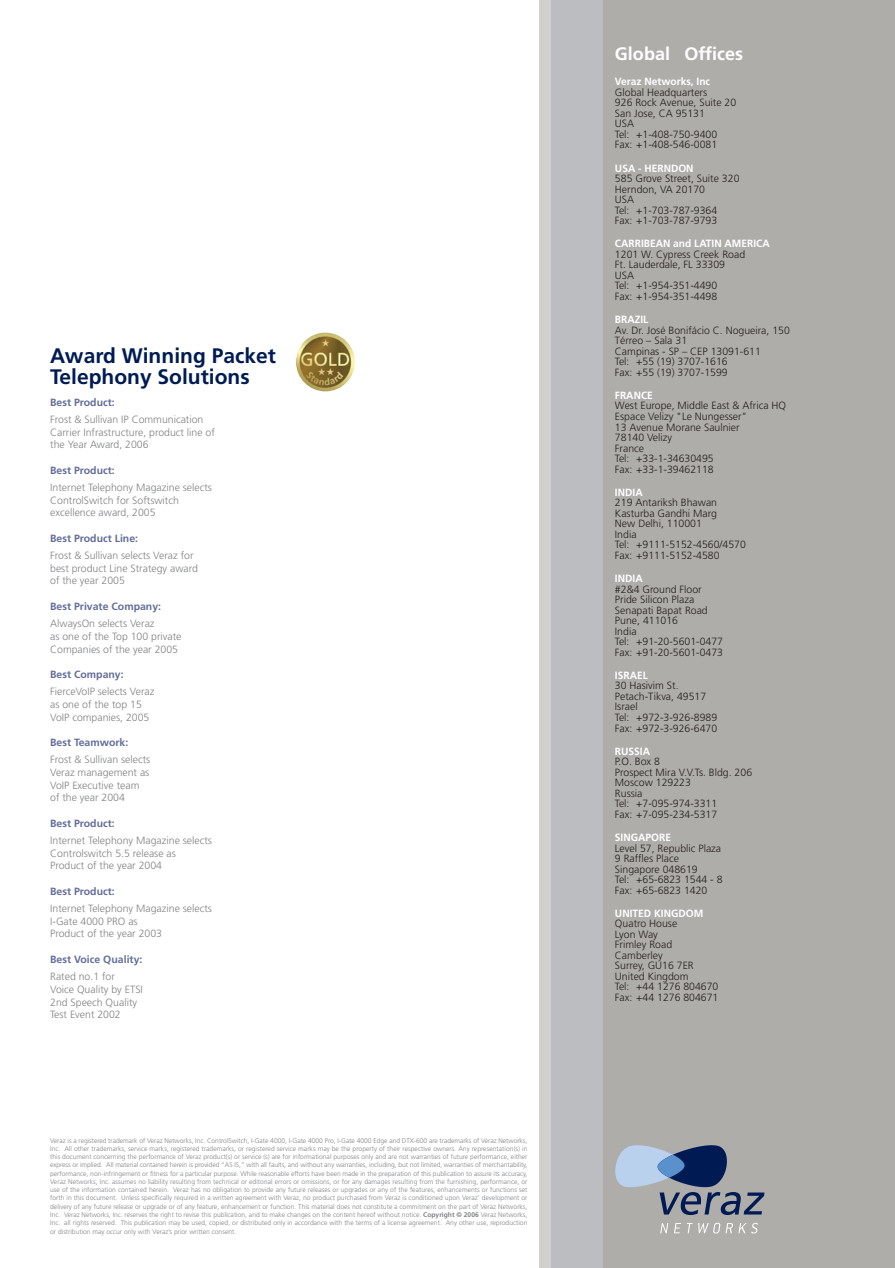
<style>
.page{position:relative;width:895px;height:1268px;background:#fff}
.page>*{position:absolute;margin:0;border:0;box-sizing:border-box;transform-origin:0 0}
.t1{font:700 21px/20.7px "Frutiger";color:#001b54}
.t2{font:700 18px "Frutiger";color:#fff}
.t3{font:300 10.5px/10.5px "Frutiger";color:#231f20}
.t4{font:300 10.5px/12.8px "Frutiger";color:#808285}
.t5{font:700 10.5px "Frutiger";color:#636d98}
.t6{font:700 10.5px "Frutiger";color:#fff}
.t7{font:300 6.75px/8.2px "Frutiger";color:#808285;text-align:justify}
.s1{font-weight:700}
</style>
<div class="page">
<div style="left:551px;top:0;width:344px;height:1267px;background:#afada9"></div>
<svg style="left:660px;top:1223px;width:8px;height:9px"></svg>
<svg style="left:674px;top:1223px;width:7px;height:9px"></svg>
<svg style="left:687px;top:1223px;width:5px;height:9px"></svg>
<svg style="left:698px;top:1222px;width:60px;height:11px"></svg>
<svg style="left:615px;top:1145px;width:149px;height:69px"></svg>
<img style="left:296px;top:332px;width:59px;height:59px;border-radius:50%">
<div style="left:551px;top:0;width:51px;height:1267px;background:#bbbdc0"></div>
<div style="left:539px;top:0;width:12px;height:1267px;background:#d2d0cd"></div>
<h1 class="t1" style="left:50px;top:347px;width:227px">Award Winning Packet<br>Telephony Solutions</h1>
<h3 class="t5" style="left:50px;top:398px;width:66px">Best Product:</h3>
<h3 class="t4" style="left:50px;top:413px;width:166px">Frost &amp; Sullivan IP Communication<br>Carrier Infrastructure, product line of the Year Award, 2006</h3>
<h3 class="t5" style="left:50px;top:466px;width:66px">Best Product:</h3>
<h3 class="t4" style="left:50px;top:481px;width:163px">Internet Telephony Magazine selects<br>ControlSwitch for Softswitch excellence award, 2005</h3>
<h3 class="t5" style="left:50px;top:534px;width:89px">Best Product Line:</h3>
<h3 class="t4" style="left:50px;top:549px;width:149px">Frost &amp; Sullivan selects Veraz for best product Line Strategy award of the year 2005</h3>
<h3 class="t5" style="left:50px;top:602px;width:112px">Best Private Company:</h3>
<h3 class="t4" style="left:50px;top:617px;width:133px">AlwaysOn selects Veraz<br>as one of the Top 100 private<br>Companies of the year 2005</h3>
<h3 class="t5" style="left:50px;top:670px;width:75px">Best Company:</h3>
<h3 class="t4" style="left:50px;top:685px;width:106px">FierceVoIP selects Veraz as one of the top 15<br>VoIP companies, 2005</h3>
<h3 class="t5" style="left:50px;top:738px;width:80px">Best Teamwork:</h3>
<h3 class="t4" style="left:50px;top:753px;width:102px">Frost &amp; Sullivan selects<br>Veraz management as<br>VoIP Executive team of the year 2004</h3>
<h3 class="t5" style="left:50px;top:818px;width:66px">Best Product:</h3>
<h3 class="t4" style="left:50px;top:834px;width:163px">Internet Telephony Magazine selects<br>Controlswitch 5.5 release as<br>Product of the year 2004</h3>
<h3 class="t5" style="left:50px;top:886px;width:66px">Best Product:</h3>
<h3 class="t4" style="left:50px;top:902px;width:163px">Internet Telephony Magazine selects<br>I-Gate 4000 PRO as<br>Product of the year 2003</h3>
<h3 class="t5" style="left:50px;top:954px;width:94px">Best Voice Quality:</h3>
<h3 class="t4" style="left:50px;top:970px;width:94px">Rated no.1 for<br>Voice Quality by ETSI<br>2nd Speech Quality<br>Test Event 2002</h3>
<p class="t7" style="left:50px;top:1136px;width:479px">Veraz is a registered trademark of Veraz Networks, Inc. ControlSwitch, I-Gate 4000, I-Gate 4000 Pro, I-Gate 4000 Edge and DTX-600 are trademarks of Veraz Networks, Inc. All other trademarks, service marks, registered trademarks, or registered service marks may be the property of their respective owners. Any representation(s) in this document concerning the performance of Veraz product(s) or service (s) are for informational purposes only and are not warranties of future performance, either express or implied. All material contained herein is provided “AS IS,” with all faults, and without any warranties, including, but not limited, warranties of merchantability, performance, non-infringement or fitness for a particular purpose. While reasonable efforts have been made in the preparation of this publication to assure its accuracy, Veraz Networks, Inc. assumes no liability resulting from technical or editorial errors or omissions, or for any damages resulting from the furnishing, performance, or use of the information contained herein. Veraz has no obligation to provide any future releases or upgrades or any of the features, enhancements or functions set forth in this document. Unless specifically required in a written agreement with Veraz, no product purchased from Veraz is conditioned upon Veraz’ development or delivery of any future release or upgrade or of any feature, enhancement or function. This material does not constitute a commitment on the part of Veraz Networks, Inc. Veraz Networks, Inc. reserves the right to revise this publication, and to make changes on the content hereof without notice. <span class="s1">Copyright © 2006</span> Veraz Networks, Inc. all rights reserved. This publication may be used, copied, or distributed only in accordance with the terms of a license agreement. Any other use, reproduction or distribution may occur only with Veraz’s prior written consent.</p>
<h2 class="t2" style="left:615px;top:47px;width:130px">Global Offices</h2>
<h3 class="t6" style="left:615px;top:77px;width:97px">Veraz Networks, Inc</h3>
<h3 class="t3" style="left:615px;top:88px;width:123px">Global Headquarters<br>926 Rock Avenue, Suite 20<br>San Jose, CA 95131<br>USA<br>Tel: +1-408-750-9400<br>Fax: +1-408-546-0081</h3>
<h3 class="t6" style="left:615px;top:164px;width:80px">USA - HERNDON</h3>
<h3 class="t3" style="left:615px;top:174px;width:126px">585 Grove Street, Suite 320<br>Herndon, VA 20170<br>USA<br>Tel: +1-703-787-9364<br>Fax: +1-703-787-9793</h3>
<h3 class="t6" style="left:615px;top:239px;width:156px">CARRIBEAN and LATIN AMERICA</h3>
<h3 class="t3" style="left:615px;top:250px;width:132px">1201 W. Cypress Creek Road<br>Ft. Lauderdale, FL 33309<br>USA<br>Tel: +1-954-351-4490<br>Fax: +1-954-351-4498</h3>
<h3 class="t6" style="left:615px;top:315px;width:35px">BRAZIL</h3>
<h3 class="t3" style="left:615px;top:325px;width:176px">Av. Dr. José Bonifácio C. Nogueira, 150<br>Térreo – Sala 31<br>Campinas - SP – CEP 13091-611<br>Tel: +55 (19) 3707-1616<br>Fax: +55 (19) 3707-1599</h3>
<h3 class="t6" style="left:615px;top:391px;width:39px">FRANCE</h3>
<h3 class="t3" style="left:615px;top:401px;width:173px">West Europe, Middle East &amp; Africa HQ<br>Espace Velizy "Le Nungesser"<br>13 Avenue Morane Saulnier<br>78140 Velizy<br>France<br>Tel: +33-1-34630495<br>Fax: +33-1-39462118</h3>
<h3 class="t6" style="left:615px;top:488px;width:29px">INDIA</h3>
<h3 class="t3" style="left:615px;top:498px;width:132px">219 Antariksh Bhawan<br>Kasturba Gandhi Marg<br>New Delhi, 110001<br>India<br>Tel: +9111-5152-4560/4570<br>Fax: +9111-5152-4580</h3>
<h3 class="t6" style="left:615px;top:574px;width:29px">INDIA</h3>
<h3 class="t3" style="left:615px;top:584px;width:110px">#2&amp;4 Ground Floor<br>Pride Silicon Plaza<br>Senapati Bapat Road<br>Pune, 411016<br>India<br>Tel: +91-20-5601-0477<br>Fax: +91-20-5601-0473</h3>
<h3 class="t6" style="left:615px;top:671px;width:34px">ISRAEL</h3>
<h3 class="t3" style="left:615px;top:681px;width:104px">30 Hasivim St.<br>Petach-Tikva, 49517<br>Israel<br>Tel: +972-3-926-8989<br>Fax: +972-3-926-6470</h3>
<h3 class="t6" style="left:615px;top:746px;width:37px">RUSSIA</h3>
<h3 class="t3" style="left:615px;top:757px;width:139px">P.O. Box 8<br>Prospect Mira V.V.Ts. Bldg. 206<br>Moscow 129223<br>Russia<br>Tel: +7-095-974-3311<br>Fax: +7-095-234-5317</h3>
<h3 class="t6" style="left:615px;top:833px;width:58px">SINGAPORE</h3>
<h3 class="t3" style="left:615px;top:843px;width:109px">Level 57, Republic Plaza<br>9 Raffles Place<br>Singapore 048619<br>Tel: +65-6823 1544 - 8<br>Fax: +65-6823 1420</h3>
<h3 class="t6" style="left:615px;top:908px;width:90px">UNITED KINGDOM</h3>
<h3 class="t3" style="left:615px;top:919px;width:105px">Quatro House<br>Lyon Way<br>Frimley Road<br>Camberley<br>Surrey, GU16 7ER<br>United Kingdom<br>Tel: +44 1276 804670<br>Fax: +44 1276 804671</h3>
</div>
